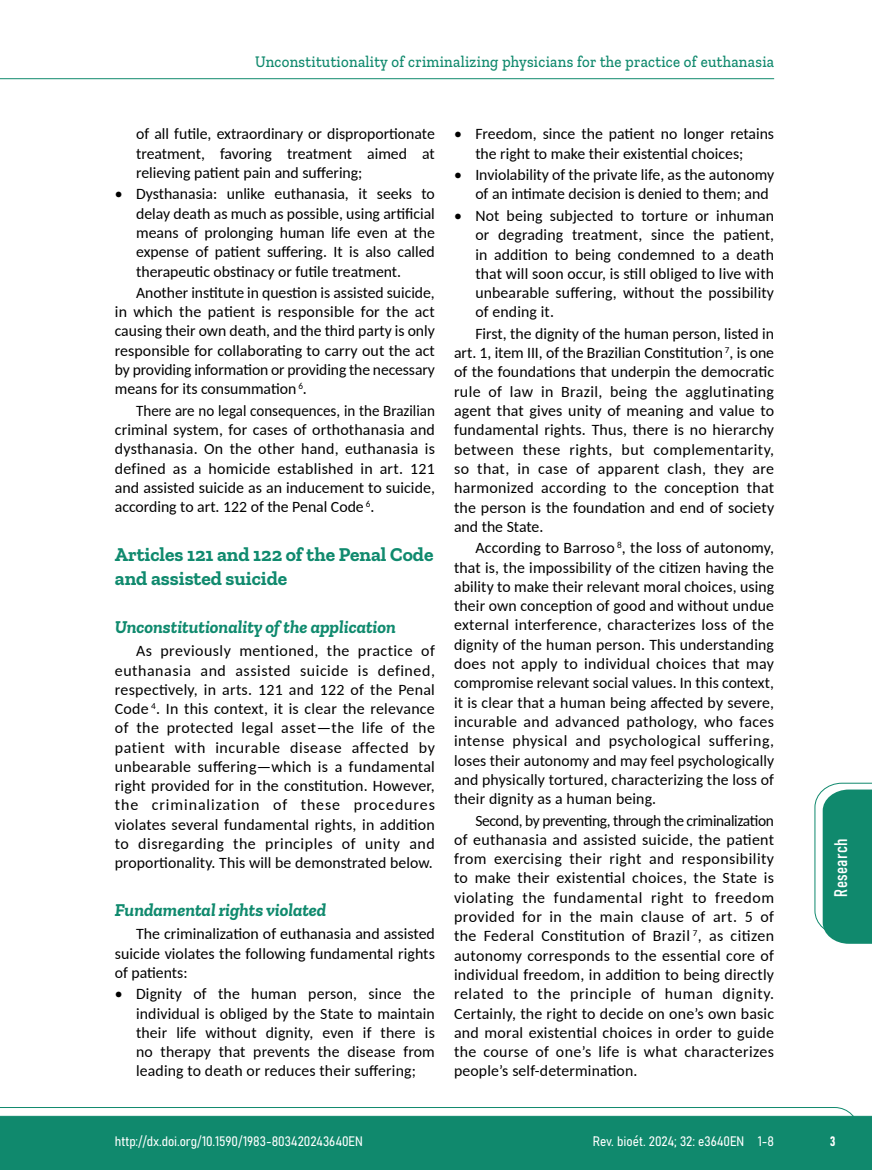
<style>
.page{position:relative;width:872px;height:1170px;background:#fff}
.page>*{position:absolute;margin:0;border:0;box-sizing:border-box;transform-origin:0 0}
.t1{font:700 19.5px/23.7px "Zilla Slab";color:#108a6e}
.t2{font:italic 700 18px "Zilla Slab";color:#108a6e}
.t3{font:18px "Bahnschrift";letter-spacing:.02em;color:#fff}
.t4{font:500 16.5px "Zilla Slab";letter-spacing:.02em;color:#10896d;scale:.9 1}
.t5{font:15.75px/19.4px "Carlito";color:#000;text-align:justify}
.t6{font:15.75px/19.2px "Carlito";color:#000;text-align:justify;scale:.95 1}
.t7{font:13.5px "Bahnschrift";color:#fff}
</style>
<div class="page">
<svg style="left:0;top:1107px;width:859px;height:62px;background:#2e977f"></svg>
<hr style="left:0;top:78px;width:774px;height:1px;background:#10896d">
<svg style="left:814px;top:782px;width:58px;height:161px"></svg>
<p class="t4" style="left:255px;top:53px;width:578px">Unconstitutionality of criminalizing physicians for the practice of euthanasia</p>
<p class="t5" style="left:136px;top:124px;width:300px">of all futile, extraordinary or disproportionate treatment, favoring treatment aimed at relieving patient pain and suffering;</p>
<p class="t5" style="left:136px;top:184px;width:300px;text-indent:-21px">• Dysthanasia: unlike euthanasia, it seeks to delay death as much as possible, using artificial means of prolonging human life even at the expense of patient suffering. It is also called therapeutic obstinacy or futile treatment.</p>
<p class="t5" style="left:115px;top:282px;width:321px;text-indent:21px">Another institute in question is assisted suicide, in which the patient is responsible for the act causing their own death, and the third party is only responsible for collaborating to carry out the act by providing information or providing the necessary means for its consummation <sup>6</sup>.</p>
<p class="t6" style="left:115px;top:400px;width:338px;text-indent:21px">There are no legal consequences, in the Brazilian criminal system, for cases of orthothanasia and dysthanasia. On the other hand, euthanasia is defined as a homicide established in art. 121 and assisted suicide as an inducement to suicide, according to art. 122 of the Penal Code <sup>6</sup>.</p>
<p class="t1" style="left:115px;top:543px;width:320px">Articles 121 and 122 of the Penal Code and assisted suicide</p>
<p class="t2" style="left:115px;top:616px;width:282px">Unconstitutionality of the application</p>
<p class="t5" style="left:115px;top:640px;width:322px;text-indent:21px">As previously mentioned, the practice of euthanasia and assisted suicide is defined, respectively, in arts. 121 and 122 of the Penal Code <sup>4</sup>. In this context, it is clear the relevance of the protected legal asset—the life of the patient with incurable disease affected by unbearable suffering—which is a fundamental right provided for in the constitution. However, the criminalization of these procedures violates several fundamental rights, in addition to disregarding the principles of unity and proportionality. This will be demonstrated below.</p>
<p class="t2" style="left:115px;top:899px;width:213px">Fundamental rights violated</p>
<p class="t5" style="left:115px;top:923px;width:321px;text-indent:21px">The criminalization of euthanasia and assisted suicide violates the following fundamental rights of patients:</p>
<p class="t5" style="left:136px;top:983px;width:300px;text-indent:-21px">• Dignity of the human person, since the individual is obliged by the State to maintain their life without dignity, even if there is no therapy that prevents the disease from leading to death or reduces their suffering;</p>
<p class="t5" style="left:475px;top:124px;width:300px;text-indent:-21px">• Freedom, since the patient no longer retains the right to make their existential choices;</p>
<p class="t5" style="left:475px;top:164px;width:300px;text-indent:-21px">• Inviolability of the private life, as the autonomy of an intimate decision is denied to them; and</p>
<p class="t5" style="left:475px;top:205px;width:300px;text-indent:-21px">• Not being subjected to torture or inhuman or degrading treatment, since the patient, in addition to being condemned to a death that will soon occur, is still obliged to live with unbearable suffering, without the possibility of ending it.</p>
<p class="t5" style="left:454px;top:323px;width:322px;text-indent:21px">First, the dignity of the human person, listed in art. 1, item III, of the Brazilian Constitution <sup>7</sup>, is one of the foundations that underpin the democratic rule of law in Brazil, being the agglutinating agent that gives unity of meaning and value to fundamental rights. Thus, there is no hierarchy between these rights, but complementarity, so that, in case of apparent clash, they are harmonized according to the conception that the person is the foundation and end of society and the State.</p>
<p class="t5" style="left:454px;top:537px;width:322px;text-indent:21px">According to Barroso <sup>8</sup>, the loss of autonomy, that is, the impossibility of the citizen having the ability to make their relevant moral choices, using their own conception of good and without undue external interference, characterizes loss of the dignity of the human person. This understanding does not apply to individual choices that may compromise relevant social values. In this context, it is clear that a human being affected by severe, incurable and advanced pathology, who faces intense physical and psychological suffering, loses their autonomy and may feel psychologically and physically tortured, characterizing the loss of their dignity as a human being.</p>
<p class="t5" style="left:454px;top:809px;width:321px;text-indent:21px">Second, by preventing, through the criminalization of euthanasia and assisted suicide, the patient from exercising their right and responsibility to make their existential choices, the State is violating the fundamental right to freedom provided for in the main clause of art. 5 of the Federal Constitution of Brazil <sup>7</sup>, as citizen autonomy corresponds to the essential core of individual freedom, in addition to being directly related to the principle of human dignity.<br>Certainly, the right to decide on one’s own basic and moral existential choices in order to guide the course of one’s life is what characterizes people’s self-determination.</p>
<p class="t3" style="left:827px;top:896px;width:59px;rotate:-90deg">Research</p>
<p class="t7" style="left:115px;top:1131px;width:249px">http://dx.doi.org/10.1590/1983-803420243640EN</p>
<p class="t7" style="left:593px;top:1131px;width:183px">Rev. bioét. 2024; 32: e3640EN 1-8</p>
<p class="t7" style="left:830px;top:1130px;width:7px">3</p>
</div>
